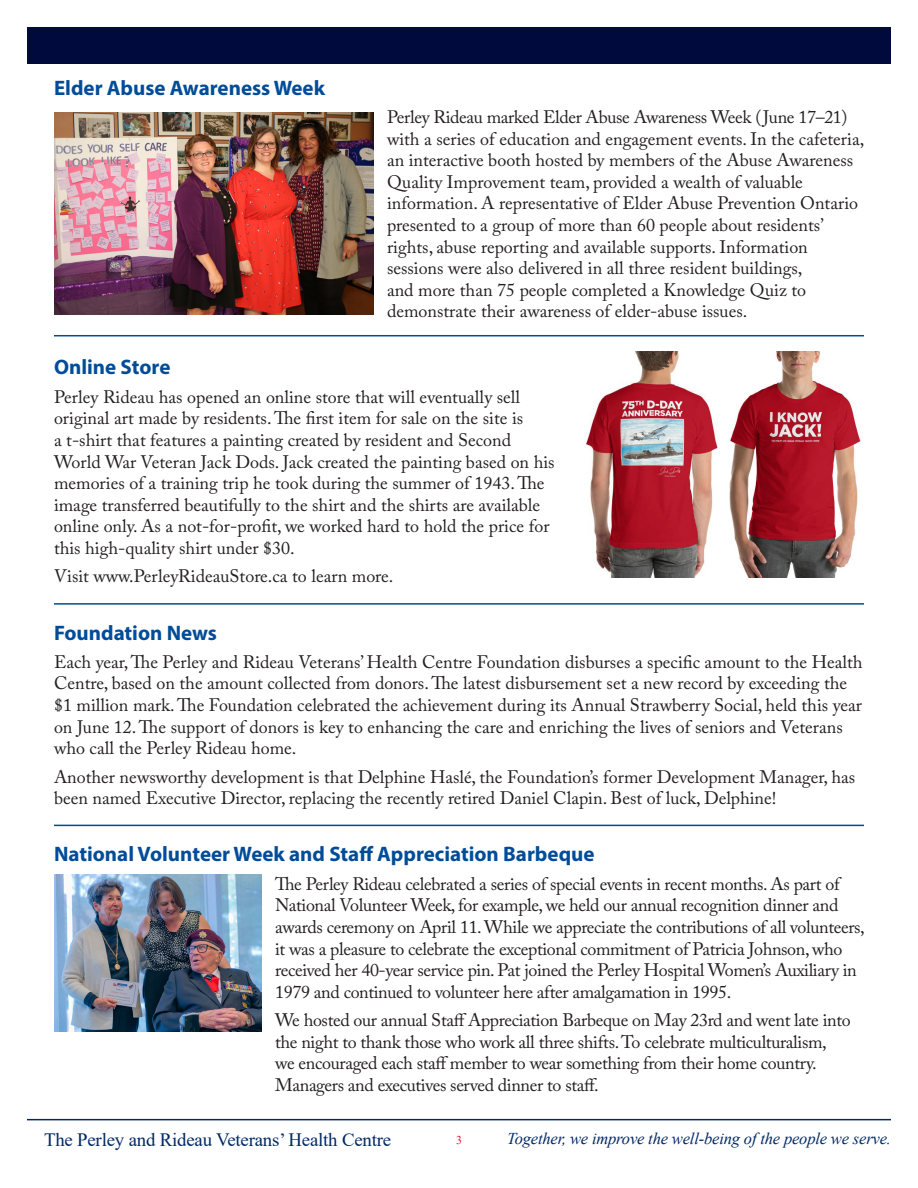
<style>
.page{position:relative;width:918px;height:1188px;background:#fff}
.page>*{position:absolute;margin:0;border:0;box-sizing:border-box;transform-origin:0 0}
.t1{font:700 21px "Myriad Pro";color:#014c98}
.t2{font:18.75px "Times New Roman";letter-spacing:-.01em;color:#002964}
.t3{font:18px/21.6px "Adobe Caslon Pro";color:#231f20}
.t4{font:18px/21.6px "Adobe Caslon Pro";letter-spacing:-.02em;color:#231f20}
.t5{font:italic 16.5px "Times New Roman";letter-spacing:-.01em;color:#002964}
.t6{font:12px "Times New Roman";color:#e51836}
</style>
<div class="page">
<hr style="left:27px;top:1119px;width:864px;height:1px;background:#002964">
<div style="left:27px;top:27px;width:864px;height:37px;background:#000a3d"></div>
<img style="left:54px;top:875px;width:208px;height:157px">
<img style="left:54px;top:113px;width:320px;height:202px">
<hr style="left:54px;top:335px;width:810px;height:1px;background:#014c98">
<hr style="left:54px;top:603px;width:810px;height:2px;background:#014c98">
<hr style="left:54px;top:825px;width:810px;height:1px;background:#014c98">
<img style="left:585px;top:352px;width:276px;height:226px">
<p class="t1" style="left:54px;top:74px;width:273px">Elder Abuse Awareness Week</p>
<p class="t3" style="left:387px;top:106px;width:479px">Perley Rideau marked Elder Abuse Awareness Week (June 17–21) with a series of education and engagement events. In the cafeteria, an interactive booth hosted by members of the Abuse Awareness Quality Improvement team, provided a wealth of valuable information. A representative of Elder Abuse Prevention Ontario presented to a group of more than 60 people about residents’ rights, abuse reporting and available supports. Information sessions were also delivered in all three resident buildings,<br>and more than 75 people completed a Knowledge Quiz to demonstrate their awareness of elder-abuse issues.</p>
<p class="t1" style="left:54px;top:354px;width:118px">Online Store</p>
<p class="t3" style="left:54px;top:386px;width:502px">Perley Rideau has opened an online store that will eventually sell original art made by residents. The first item for sale on the site is<br>a t-shirt that features a painting created by resident and Second World War Veteran Jack Dods. Jack created the painting based on his memories of a training trip he took during the summer of 1943. The image transferred beautifully to the shirt and the shirts are available online only. As a not-for-profit, we worked hard to hold the price for this high-quality shirt under $30.</p>
<p class="t3" style="left:54px;top:565px;width:341px">Visit www.PerleyRideauStore.ca to learn more.</p>
<p class="t1" style="left:54px;top:619px;width:164px">Foundation News</p>
<p class="t3" style="left:54px;top:651px;width:810px">Each year, The Perley and Rideau Veterans’ Health Centre Foundation disburses a specific amount to the Health Centre, based on the amount collected from donors. The latest disbursement set a new record by exceeding the $1 million mark. The Foundation celebrated the achievement during its Annual Strawberry Social, held this year on June 12. The support of donors is key to enhancing the care and enriching the lives of seniors and Veterans who call the Perley Rideau home.</p>
<p class="t3" style="left:54px;top:766px;width:803px">Another newsworthy development is that Delphine Haslé, the Foundation’s former Development Manager, has been named Executive Director, replacing the recently retired Daniel Clapin. Best of luck, Delphine!</p>
<p class="t1" style="left:54px;top:841px;width:542px">National Volunteer Week and Staff Appreciation Barbeque</p>
<p class="t4" style="left:275px;top:873px;width:591px">The Perley Rideau celebrated a series of special events in recent months. As part of National Volunteer Week, for example, we held our annual recognition dinner and awards ceremony on April 11. While we appreciate the contributions of all volunteers, it was a pleasure to celebrate the exceptional commitment of Patricia Johnson, who received her 40-year service pin. Pat joined the Perley Hospital Women’s Auxiliary in 1979 and continued to volunteer here after amalgamation in 1995.</p>
<p class="t4" style="left:275px;top:1009px;width:577px">We hosted our annual Staff Appreciation Barbeque on May 23rd and went late into the night to thank those who work all three shifts. To celebrate multiculturalism, we encouraged each staff member to wear something from their home country.<br>Managers and executives served dinner to staff.</p>
<p class="t2" style="left:44px;top:1127px;width:349px">The Perley and Rideau Veterans’ Health Centre</p>
<p class="t6" style="left:456px;top:1131px;width:7px">3</p>
<p class="t5" style="left:507px;top:1128px;width:385px">Together, we improve the well-being of the people we serve.</p>
</div>
